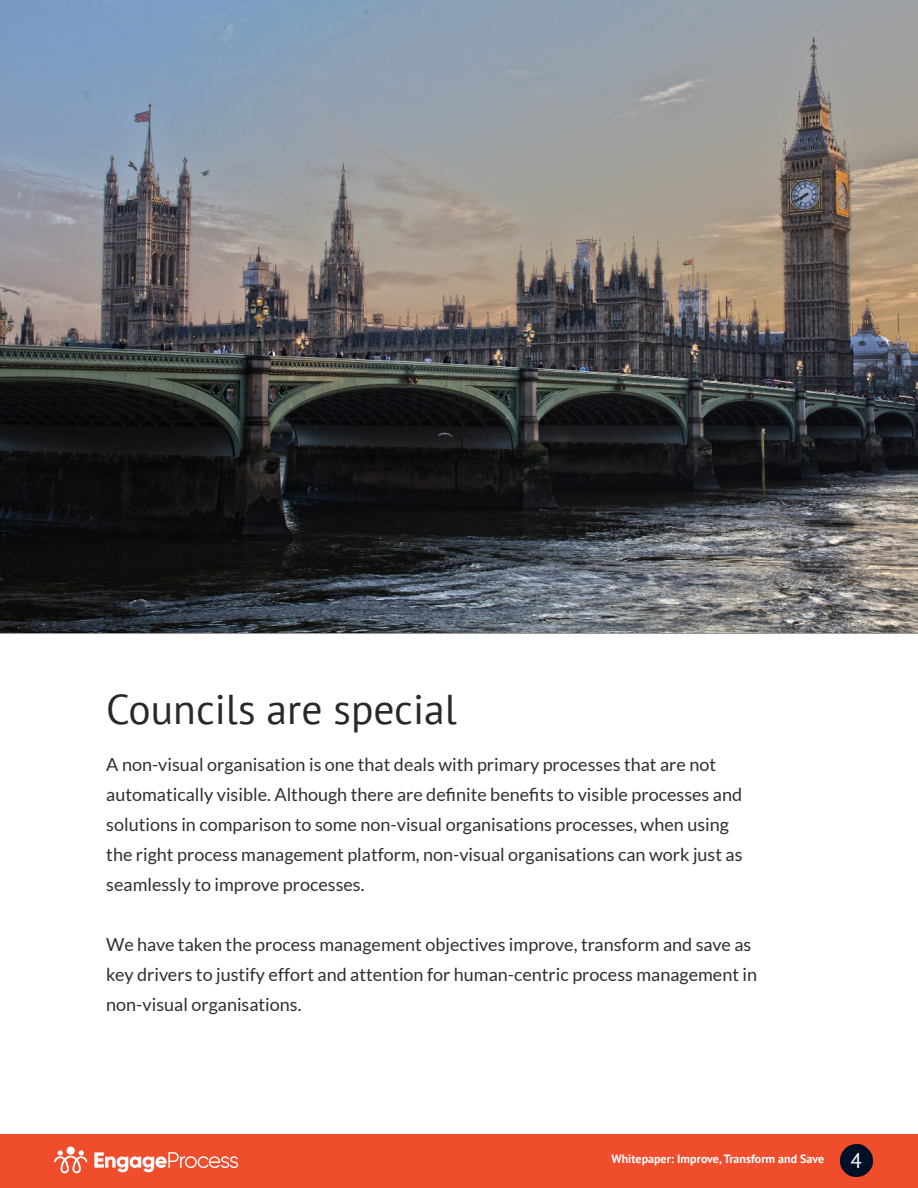
<style>
.page{position:relative;width:918px;height:1188px;background:#fff}
.page>*{position:absolute;margin:0;border:0;box-sizing:border-box;transform-origin:0 0}
.t1{font:41.55px "PT Sans";color:#292929}
.t2{font:18px/30px "Lato";color:#312f30}
.t3{font:700 12px "PT Sans";color:#fff}
.s1{font-weight:400;font-size:21px}
</style>
<div class="page">
<div style="left:0;top:1134px;width:918px;height:54px;background:#f04d2c"></div>
<svg style="left:840px;top:1144px;width:33px;height:33px"></svg>
<svg style="left:94px;top:1152px;width:144px;height:20px"></svg>
<svg style="left:54px;top:1147px;width:33px;height:26px"></svg>
<img style="left:0;top:0;width:918px;height:632px">
<h1 class="t1" style="left:106px;top:682px;width:352px">Councils are special</h1>
<p class="t2" style="left:106px;top:749px;width:638px">A non-visual organisation is one that deals with primary processes that are not automatically visible. Although there are definite benefits to visible processes and solutions in comparison to some non-visual organisations processes, when using the right process management platform, non-visual organisations can work just as seamlessly to improve processes.</p>
<p class="t2" style="left:106px;top:929px;width:652px">We have taken the process management objectives improve, transform and save as key drivers to justify effort and attention for human-centric process management in non-visual organisations.</p>
<p class="t3" style="left:611px;top:1151px;width:252px">Whitepaper: Improve, Transform and Save <span class="s1">4</span></p>
</div>
